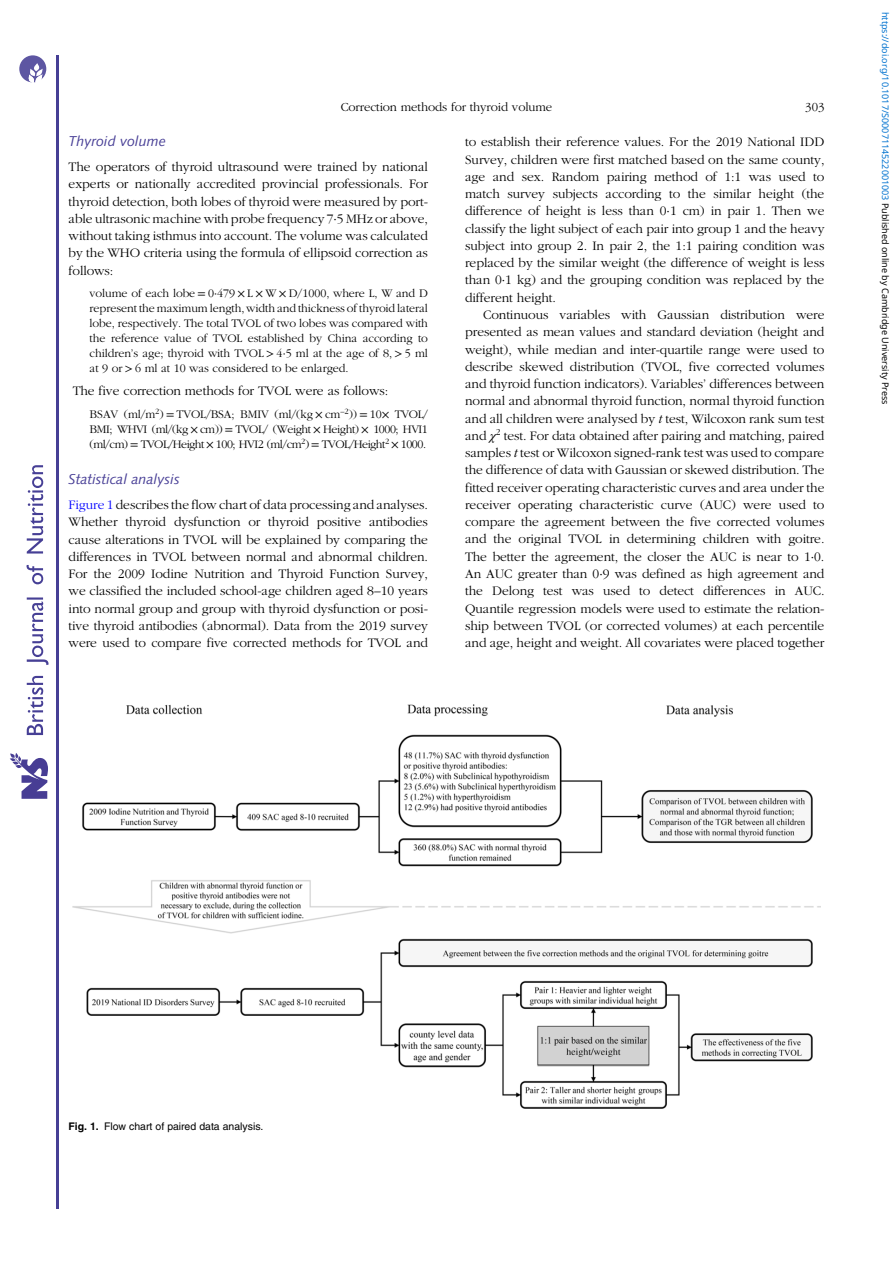
<style>
.page{position:relative;width:893px;height:1263px;background:#fff}
.page>*{position:absolute;margin:0;border:0;box-sizing:border-box;transform-origin:0 0}
.t1{font:14.25px "Adv OT078 e 26 fc.I";color:#483f96}
.t2{font:13.5px/17.2px "Adv OT777 cf 4 fb";color:#000;text-align:justify}
.t3{font:12.75px "Adv OT777 cf 4 fb";color:#000}
.t4{font:12px/15px "Adv OT777 cf 4 fb";letter-spacing:-.01em;color:#000;text-align:justify}
.t5{font:10.5px "Adv OT82 c 4 f 4 c 4";color:#000}
.t6{font:9px "Noto Sans";color:#0172cf}
.s1{font-family:"Adv OT8608 a 8 d 1"}
.s2{font-style:inherit}
.s3{color:#00f}
.s4{font-family:"Adv OT4 e 1564 e 8.I"}
.s5{font-family:"Adv O Tdd 3 b 7348.I"}
.s6{color:#000}
.s7{font-family:"Adv O Tf 3919 c 9 c.B"}
</style>
<div class="page">
<hr style="left:56px;top:55px;width:2px;height:1153px;background:#463f95">
<svg style="left:10px;top:753px;width:38px;height:46px"></svg>
<svg style="left:26px;top:465px;width:23px;height:270px"></svg>
<svg style="left:19px;top:55px;width:27px;height:27px"></svg>
<img style="left:73px;top:704px;width:748px;height:404px">
<p class="t3" style="left:341px;top:102px;width:213px">Correction methods for thyroid volume</p>
<p class="t3" style="left:805px;top:102px;width:21px">303</p>
<p class="t1" style="left:69px;top:135px;width:99px">Thyroid volume</p>
<p class="t2" style="left:69px;top:159px;width:361px">The operators of thyroid ultrasound were trained by national experts or nationally accredited provincial professionals. For thyroid detection, both lobes of thyroid were measured by port&shy;able ultrasonic machine with probe frequency 7<span class="s1">·</span>5 MHz or above, without taking isthmus into account. The volume was calculated by the WHO criteria using the formula of ellipsoid correction as follows:</p>
<p class="t4" style="left:90px;top:287px;width:340px">volume of each lobe <span class="s1">=</span> 0<span class="s1">·</span>479 <span class="s1">×</span> L <span class="s1">×</span> W <span class="s1">×</span> D/1000, where L, W and D represent the maximum length, width and thickness of thyroid lateral lobe, respectively. The total TVOL of two lobes was compared with the reference value of TVOL established by China according to children<span class="s2">’</span>s age; thyroid with TVOL <span class="s1">&gt;</span> 4<span class="s1">·</span>5 ml at the age of 8, <span class="s1">&gt;</span> 5 ml at 9 or <span class="s1">&gt;</span> 6 ml at 10 was considered to be enlarged.</p>
<p class="t2" style="left:73px;top:384px;width:317px">The five correction methods for TVOL were as follows:</p>
<p class="t4" style="left:90px;top:408px;width:340px">BSAV (ml/m<sup>2</sup>) <span class="s1">=</span> TVOL/BSA; BMIV (ml/(kg <span class="s1">×</span> cm<sup>–</sup><sup>2</sup>)) <span class="s1">=</span> 10<span class="s1">×</span> TVOL/ BMI; WHVI (ml/(kg <span class="s1">×</span> cm)) <span class="s1">=</span> TVOL/ (Weight <span class="s1">×</span> Height) <span class="s1">×</span> 1000; HVI1 (ml/cm) <span class="s1">=</span> TVOL/Height <span class="s1">×</span> 100; HVI2 (ml/cm<sup>2</sup>) <span class="s1">=</span> TVOL/Height<sup>2</sup> <span class="s1">×</span> 1000.</p>
<p class="t1" style="left:69px;top:473px;width:112px">Statistical analysis</p>
<p class="t2" style="left:69px;top:497px;width:361px"><span class="s3">Figure 1</span> describes the flow chart of data processing and analyses.<br>Whether thyroid dysfunction or thyroid positive antibodies cause alterations in TVOL will be explained by comparing the differences in TVOL between normal and abnormal children.<br>For the 2009 Iodine Nutrition and Thyroid Function Survey, we classified the included school-age children aged 8<span class="s2">–</span>10 years into normal group and group with thyroid dysfunction or posi&shy;tive thyroid antibodies (abnormal). Data from the 2019 survey were used to compare five corrected methods for TVOL and</p>
<p class="t2" style="left:465px;top:135px;width:361px">to establish their reference values. For the 2019 National IDD Survey, children were first matched based on the same county, age and sex. Random pairing method of 1:1 was used to match survey subjects according to the similar height (the difference of height is less than 0<span class="s1">·</span>1 cm) in pair 1. Then we classify the light subject of each pair into group 1 and the heavy subject into group 2. In pair 2, the 1:1 pairing condition was replaced by the similar weight (the difference of weight is less than 0<span class="s1">·</span>1 kg) and the grouping condition was replaced by the different height.</p>
<p class="t2" style="left:465px;top:307px;width:361px;text-indent:18px">Continuous variables with Gaussian distribution were presented as mean values and standard deviation (height and weight), while median and inter-quartile range were used to describe skewed distribution (TVOL, five corrected volumes and thyroid function indicators). Variables<span class="s2">’</span> differences between normal and abnormal thyroid function, normal thyroid function and all children were analysed by <span class="s4">t</span> test, Wilcoxon rank sum test and <span class="s5">χ</span><sup>2</sup> test. For data obtained after pairing and matching, paired samples <span class="s4">t</span> test or Wilcoxon signed-rank test was used to compare the difference of data with Gaussian or skewed distribution. The fitted receiver operating characteristic curves and area under the receiver operating characteristic curve (AUC) were used to compare the agreement between the five corrected volumes and the original TVOL in determining children with goitre.<br>The better the agreement, the closer the AUC is near to 1<span class="s1">·</span>0.<br>An AUC greater than 0<span class="s1">·</span>9 was defined as high agreement and the Delong test was used to detect differences in AUC.<br>Quantile regression models were used to estimate the relation&shy;ship between TVOL (or corrected volumes) at each percentile and age, height and weight. All covariates were placed together</p>
<p class="t6" style="left:892px;top:12px;width:394px;rotate:90deg">https://doi.org/10.1017/S0007114522001003 <span class="s6">Published online by Cambridge University Press</span></p>
<p class="t5" style="left:69px;top:1122px;width:196px"><span class="s7">Fig. 1.</span> Flow chart of paired data analysis.</p>
</div>
